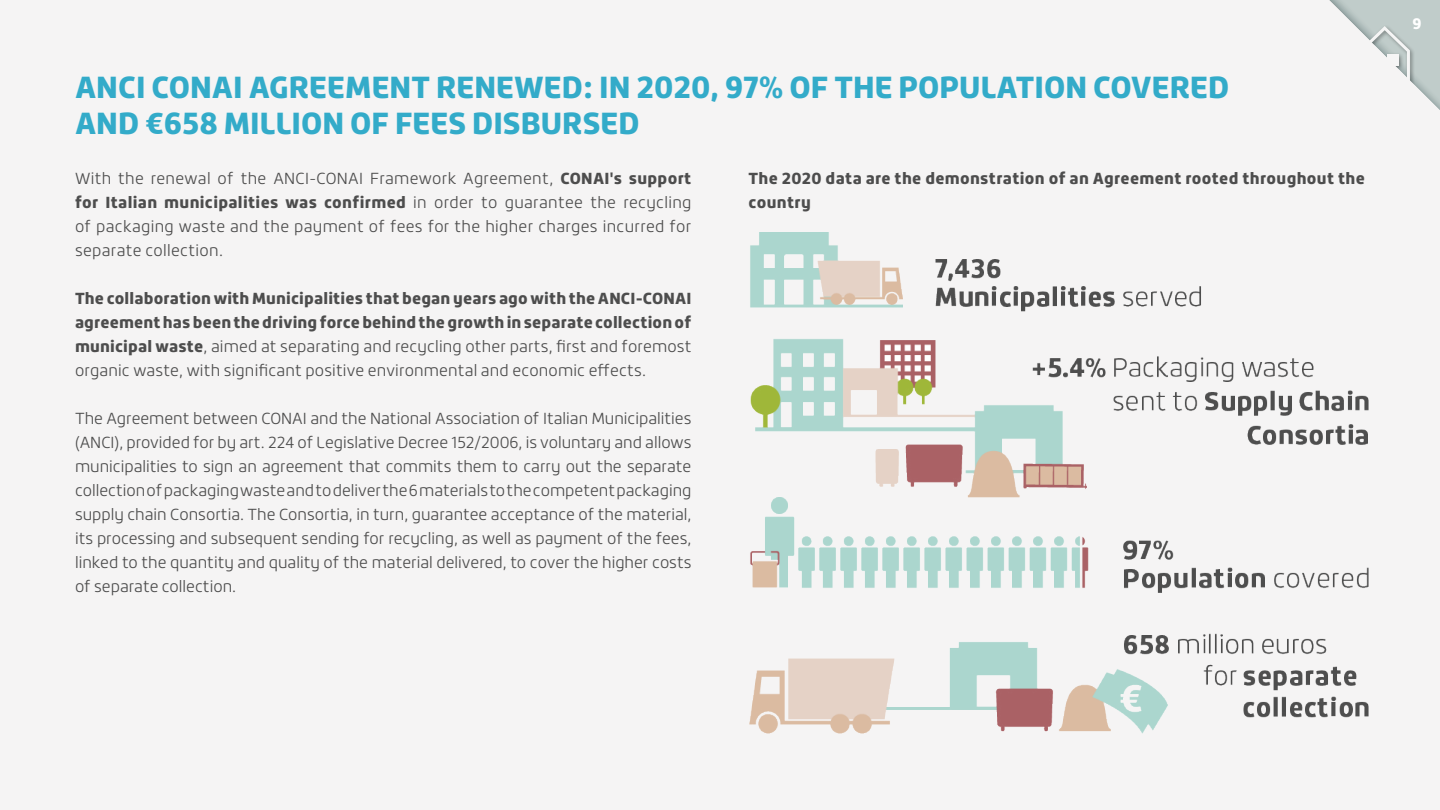
<style>
.page{position:relative;width:1440px;height:810px;background:#f5f4f4}
.page>*{position:absolute;margin:0;border:0;box-sizing:border-box;transform-origin:0 0}
.t1{font:900 30px/36px "Roihu";color:#33abc9}
.t2{font:300 15.75px/24px "Roihu";color:#4d4d4d;text-align:justify}
.t3{font:900 15.75px/24px "Roihu";letter-spacing:.02em;color:#4d4d4d;text-align:justify}
.t4{font:900 15px "Roihu";color:#fff}
.s1{font-weight:900}
.s2{font-weight:300}
</style>
<div class="page">
<svg style="left:1329px;top:0;width:111px;height:110px"></svg>
<img style="left:750px;top:232px;width:619px;height:502px">
<h1 class="t1" style="left:75px;top:69px;width:1156px">ANCI CONAI AGREEMENT RENEWED: IN 2020, 97% OF THE POPULATION COVERED<br>AND €658 MILLION OF FEES DISBURSED</h1>
<p class="t2" style="left:75px;top:167px;width:618px">With the renewal of the ANCI-CONAI Framework Agreement, <span class="s1">CONAI's support for Italian municipalities was confirmed</span> in order to guarantee the recycling of packaging waste and the payment of fees for the higher charges incurred for separate collection.</p>
<p class="t3" style="left:75px;top:287px;width:618px">The collaboration with Municipalities that began years ago with the ANCI-CONAI agreement has been the driving force behind the growth in separate collection of municipal waste<span class="s2">, aimed at separating and recycling other parts, first and foremost organic waste, with significant positive environmental and economic effects.</span></p>
<p class="t2" style="left:75px;top:407px;width:618px">The Agreement between CONAI and the National Association of Italian Municipalities (ANCI), provided for by art. 224 of Legislative Decree 152/2006, is voluntary and allows municipalities to sign an agreement that commits them to carry out the separate collection of packaging waste and to deliver the 6 materials to the competent packaging supply chain Consortia. The Consortia, in turn, guarantee acceptance of the material, its processing and subsequent sending for recycling, as well as payment of the fees, linked to the quantity and quality of the material delivered, to cover the higher costs of separate collection.</p>
<p class="t3" style="left:749px;top:167px;width:618px">The 2020 data are the demonstration of an Agreement rooted throughout the country</p>
<p class="t4" style="left:1413px;top:15px;width:11px">9</p>
</div>
